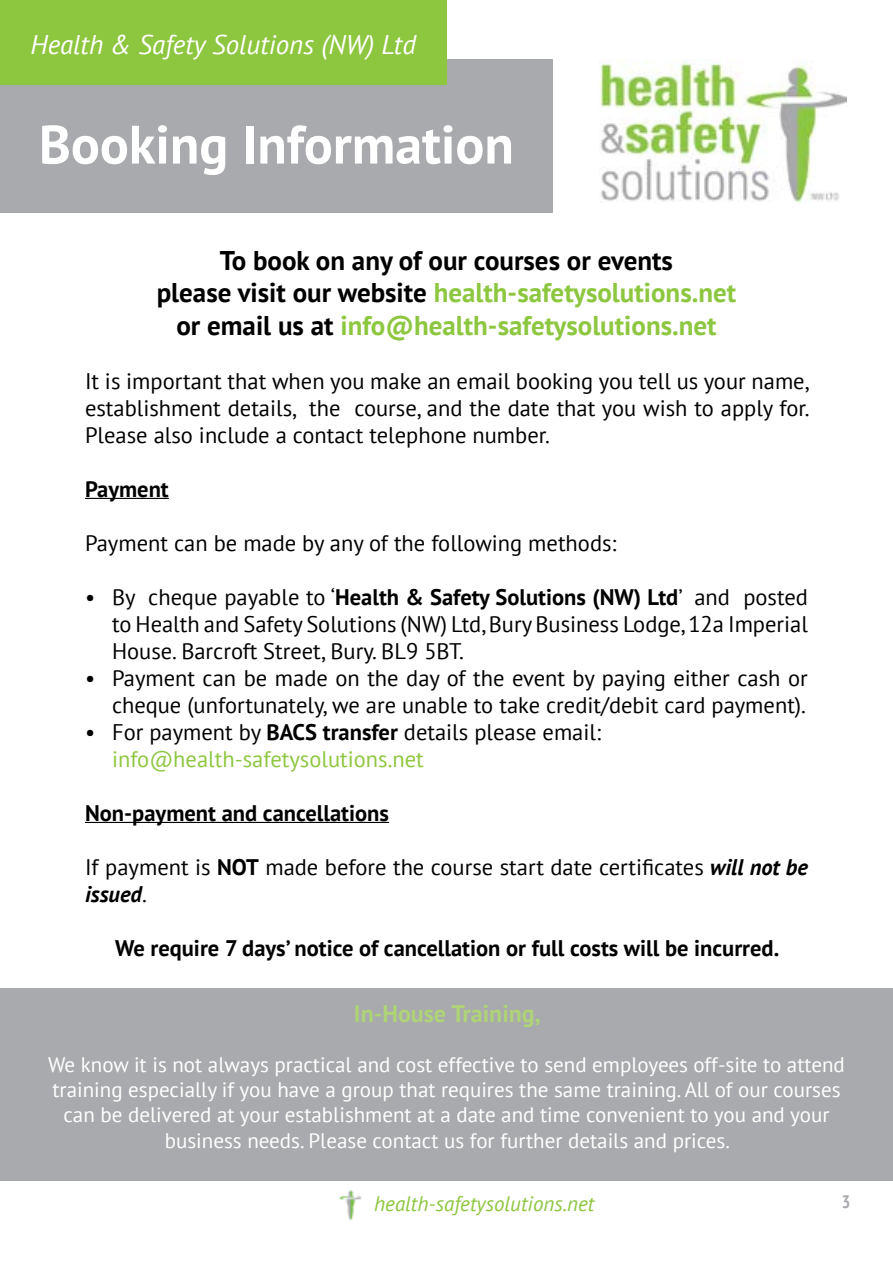
<style>
.page{position:relative;width:893px;height:1263px;background:#fff}
.page>*{position:absolute;margin:0;border:0;box-sizing:border-box;transform-origin:0 0}
.t1{font:700 54px "PT Sans";color:#fff}
.t2{font:700 27px/32.4px "PT Sans";color:#000;text-align:center}
.t3{font:italic 27px "PT Sans";color:#fff}
.t4{font:700 24px "PT Sans";color:#aed477}
.t5{font:22.5px/27px "PT Sans";color:#000;text-align:justify}
.t6{font:700 22.5px "PT Sans";color:#000}
.t7{font:21px/25.2px "PT Sans";color:#fff;text-align:center}
.t8{font:italic 21px "PT Sans";color:#8dc63f}
.t9{font:700 condensed 18px "PT Sans";color:#a8aaad}
.s1{color:#8dc63f}
.s2{font-weight:700}
.s3{font-weight:700;font-style:italic}
</style>
<div class="page">
<div style="left:0;top:60px;width:553px;height:153px;background:#a8aaad"></div>
<div style="left:0;top:0;width:446px;height:85px;background:#8dc63f"></div>
<img style="left:599px;top:60px;width:247px;height:143px">
<img style="left:339px;top:1191px;width:23px;height:29px">
<hr style="left:85px;top:498px;width:84px;height:1px;background:#000">
<hr style="left:85px;top:822px;width:304px;height:1px;background:#000">
<div style="left:0;top:989px;width:893px;height:192px;background:#a8aaad"></div>
<p class="t3" style="left:30px;top:28px;width:387px">Health &amp; Safety Solutions (NW) Ltd</p>
<h1 class="t1" style="left:39px;top:109px;width:476px">Booking Information</h1>
<p class="t2" style="left:157px;top:244px;width:581px">To book on any of our courses or events<br>please visit our website <span class="s1">health-safetysolutions.net </span>or email us at <span class="s1">info@health-safetysolutions.net</span></p>
<p class="t5" style="left:85px;top:367px;width:726px">It is important that when you make an email booking you tell us your name, establishment details, the course, and the date that you wish to apply for.<br>Please also include a contact telephone number.</p>
<p class="t6" style="left:85px;top:474px;width:85px">Payment</p>
<p class="t5" style="left:85px;top:529px;width:533px">Payment can be made by any of the following methods:</p>
<p class="t5" style="left:112px;top:583px;width:697px;text-indent:-27px">• By cheque payable to ‘<span class="s2">Health &amp; Safety Solutions (NW) Ltd</span>’ and posted to Health and Safety Solutions (NW) Ltd, Bury Business Lodge, 12a Imperial House. Barcroft Street, Bury. BL9 5BT.</p>
<p class="t5" style="left:85px;top:664px;width:724px;text-align:right">• Payment can be made on the day of the event by paying either cash or cheque (unfortunately, we are unable to take credit/debit card payment).</p>
<p class="t5" style="left:112px;top:718px;width:490px;text-indent:-27px">• For payment by <span class="s2">BACS transfer</span> details please email: <span class="s1">info@health-safetysolutions.net</span></p>
<p class="t6" style="left:85px;top:798px;width:305px">Non-payment and cancellations</p>
<p class="t5" style="left:85px;top:853px;width:724px">If payment is <span class="s2">NOT</span> made before the course start date certificates <span class="s3">will not be issued</span>.</p>
<p class="t6" style="left:115px;top:933px;width:665px">We require 7 days’ notice of cancellation or full costs will be incurred.</p>
<p class="t4" style="left:354px;top:997px;width:188px">In-House Training,</p>
<p class="t7" style="left:48px;top:1051px;width:798px">We know it is not always practical and cost effective to send employees off-site to attend training especially if you have a group that requires the same training. All of our courses can be delivered at your establishment at a date and time convenient to you and your business needs. Please contact us for further details and prices.</p>
<p class="t8" style="left:374px;top:1190px;width:222px">health-safetysolutions.net</p>
<p class="t9" style="left:842px;top:1190px;width:10px">3</p>
</div>
